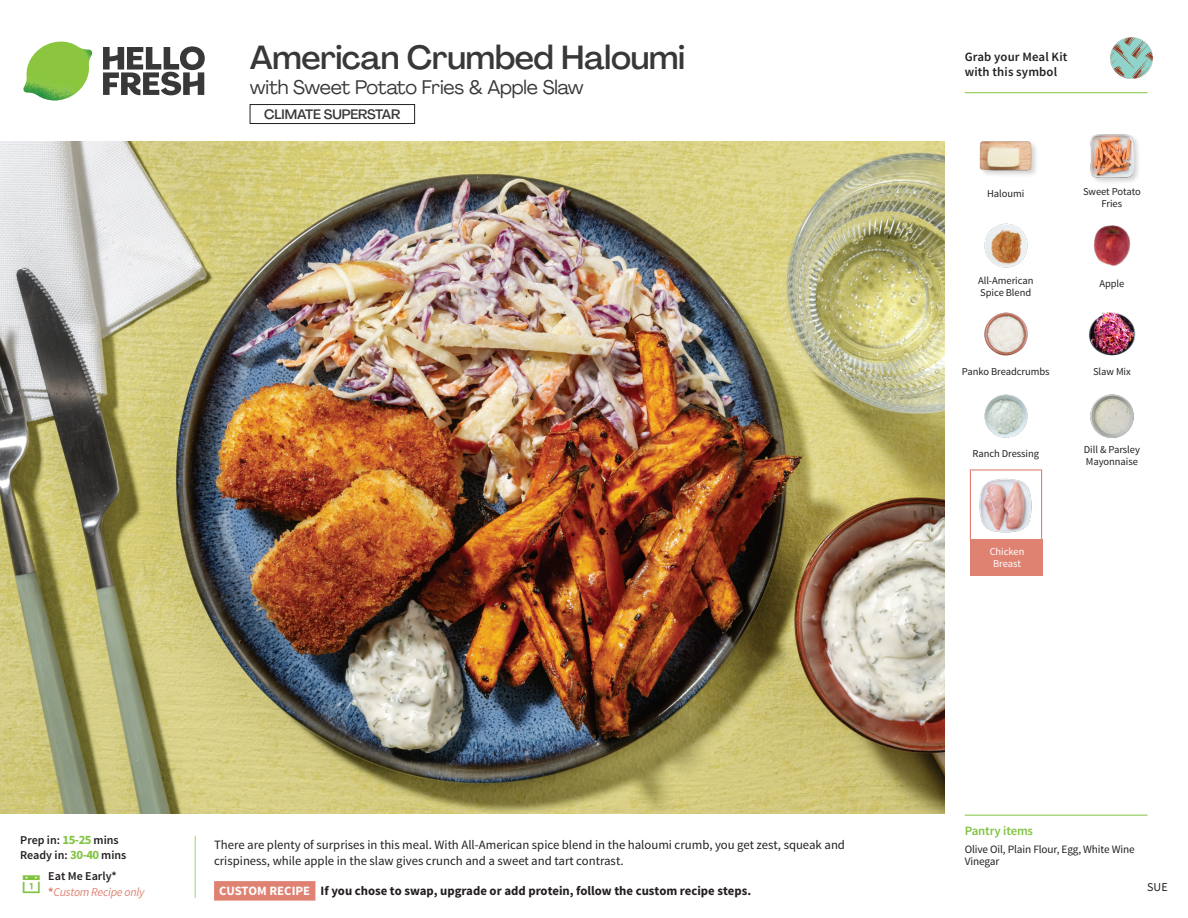
<style>
.page{position:relative;width:1188px;height:918px;background:#fff}
.page>*{position:absolute;margin:0;border:0;box-sizing:border-box;transform-origin:0 0}
._15_Titel_UK{font:500 33px "Agrandir";letter-spacing:-.01em;color:#383839}
._15_Titel_UK-2{font:19.5px "Agrandir";letter-spacing:-.01em;color:#383839}
.t1{font:500 13.5px "Agrandir";letter-spacing:-.01em;color:#383839}
.Step_6_Text_AU{font:12.75px/16.5px "Source Sans Pro";color:#231f20}
.Step_6_Text_AU-2{font:700 12.75px "Source Sans Pro";color:#231f20}
.t2{font:600 12.75px/15px "Source Sans Pro";letter-spacing:.01em;color:#231f20}
._04_Headers_Front{font:600 12.75px "Source Sans Pro";letter-spacing:-.01em;color:#81c340}
._04_Intro{font:600 12px "Source Sans Pro";color:#231f20}
._04_Intro-2{font:italic 12px "Source Sans Pro";letter-spacing:-.02em;color:#df8272}
.t3{font:12px "Source Sans Pro";color:#231f20}
._05_Pantry{font:11.25px/12px "Source Sans Pro";letter-spacing:-.01em;color:#231f20}
._18_FRONT_ingredient{font:10.5px/12px "Source Sans Pro";letter-spacing:-.005em;color:#231f20}
._18_FRONT_ingredient-2{font:10.5px/12px "Source Sans Pro";letter-spacing:-.005em;color:#fff;text-align:center}
.s1{font-weight:700;font-size:12.75px;color:#81c340}
.s2{font-weight:700;font-style:normal}
.s3{color:#fff}
</style>
<div class="page">
<svg style="left:103px;top:46px;width:102px;height:49px"></svg>
<img style="left:23px;top:42px;width:69px;height:59px">
<svg style="left:194px;top:835px;width:122px;height:66px"></svg>
<img style="left:0;top:142px;width:945px;height:672px">
<img style="left:1111px;top:37px;width:41px;height:42px">
<div style="left:250px;top:104px;width:165px;height:20px;border:1px solid #231f20"></div>
<img style="left:1088px;top:311px;width:48px;height:45px">
<img style="left:1090px;top:394px;width:44px;height:44px">
<img style="left:984px;top:394px;width:44px;height:44px">
<img style="left:984px;top:312px;width:44px;height:44px">
<img style="left:984px;top:223px;width:44px;height:45px">
<img style="left:1094px;top:225px;width:37px;height:41px">
<div style="left:979px;top:140px;width:60px;height:37px;background:#231f20;opacity:.2"></div>
<img style="left:980px;top:140px;width:52px;height:37px">
<div style="left:1089px;top:133px;width:52px;height:52px;background:#231f20;opacity:.2"></div>
<img style="left:1090px;top:134px;width:44px;height:44px">
<div style="left:970px;top:469px;width:72px;height:73px;border:1px solid #df8272"></div>
<div style="left:970px;top:539px;width:72px;height:37px;background:#df8272"></div>
<img style="left:979px;top:478px;width:53px;height:55px">
<hr style="left:965px;top:815px;width:183px;height:1px;background:#81c340">
<hr style="left:965px;top:92px;width:183px;height:1px;background:#81c340">
<p class="_15_Titel_UK" style="left:250px;top:37px;width:437px">American Crumbed Haloumi</p>
<p class="_15_Titel_UK-2" style="left:250px;top:75px;width:335px">with Sweet Potato Fries &amp; Apple Slaw</p>
<p class="t1" style="left:264px;top:106px;width:138px">CLIMATE SUPERSTAR</p>
<p class="_04_Intro" style="left:20px;top:833px;width:100px">Prep in: <span class="s1">15-25</span> mins</p>
<p class="_04_Intro" style="left:20px;top:848px;width:108px">Ready in: <span class="s1">30-40</span> mins</p>
<p class="_04_Intro" style="left:48px;top:869px;width:70px">Eat Me Early*</p>
<p class="_04_Intro-2" style="left:48px;top:885px;width:98px"><span class="s2">*</span>Custom Recipe only</p>
<p class="Step_6_Text_AU" style="left:214px;top:837px;width:632px">There are plenty of surprises in this meal. With All-American spice blend in the haloumi crumb, you get zest, squeak and crispiness, while apple in the slaw gives crunch and a sweet and tart contrast.</p>
<p class="Step_6_Text_AU-2" style="left:219px;top:882px;width:533px"><span class="s3">CUSTOM RECIPE</span> If you chose to swap, upgrade or add protein, follow the custom recipe steps.</p>
<p class="t2" style="left:965px;top:50px;width:104px">Grab your Meal Kit with this symbol</p>
<p class="_18_FRONT_ingredient" style="left:987px;top:188px;width:39px">Haloumi</p>
<p class="_18_FRONT_ingredient" style="left:978px;top:275px;width:57px">All-American<br>Spice Blend</p>
<p class="_18_FRONT_ingredient" style="left:1083px;top:186px;width:59px;text-align:center">Sweet Potato<br>Fries</p>
<p class="_18_FRONT_ingredient" style="left:1099px;top:277px;width:27px">Apple</p>
<p class="_18_FRONT_ingredient" style="left:962px;top:366px;width:89px">Panko Breadcrumbs</p>
<p class="_18_FRONT_ingredient" style="left:1093px;top:366px;width:39px">Slaw Mix</p>
<p class="_18_FRONT_ingredient" style="left:972px;top:448px;width:68px">Ranch Dressing</p>
<p class="_18_FRONT_ingredient-2" style="left:990px;top:546px;width:36px">Chicken<br>Breast</p>
<p class="_18_FRONT_ingredient" style="left:1084px;top:443px;width:58px">Dill &amp; Parsley<br>Mayonnaise</p>
<p class="_04_Headers_Front" style="left:965px;top:822px;width:70px">Pantry items</p>
<p class="_05_Pantry" style="left:965px;top:844px;width:172px">Olive Oil, Plain Flour, Egg, White Wine<br>Vinegar</p>
<p class="t3" style="left:1147px;top:879px;width:22px">SUE</p>
</div>
